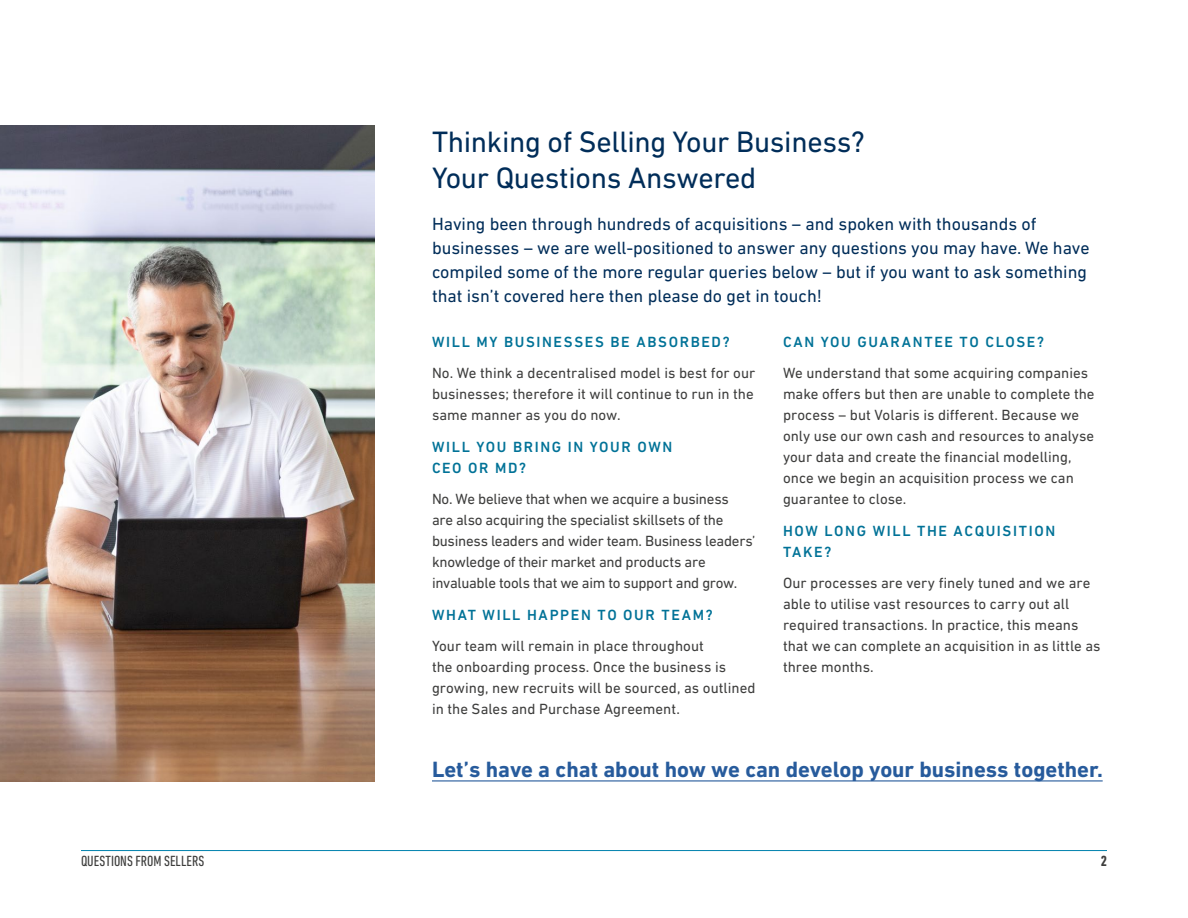
<style>
.page{position:relative;width:1188px;height:918px;background:#fff}
.page>*{position:absolute;margin:0;border:0;box-sizing:border-box;transform-origin:0 0}
.t1{font:30px/36px "DIN Next LT Pro";letter-spacing:-.01em;color:#002d59}
.body_copy___half_lin{font:700 22.5px "DIN Next LT Pro";color:#275b9c}
.intro{font:18px/24px "DIN Next LT Pro";color:#002d59}
.body_copy___half_lin-2{font:15px/21px "DIN Next LT Pro";color:#3d3d3c}
.body_copy___half_lin-3{font:15px/21px "DIN Next LT Pro";letter-spacing:-.02em;color:#3d3d3c}
.t2{font:500 15px/21px "DIN Next LT Pro";letter-spacing:.11em;color:#007297}
.t3{font:condensed 15px "DIN Next LT Pro";color:#3d3d3c}
.t4{font:700 condensed 15px "DIN Next LT Pro";color:#3d3d3c}
</style>
<div class="page">
<hr style="left:81px;top:850px;width:1026px;height:1px;background:#0082ae">
<img style="left:0;top:126px;width:375px;height:655px">
<hr style="left:432px;top:780px;width:671px;height:1px;background:#275b9c">
<h1 class="t1" style="left:432px;top:124px;width:434px">Thinking of Selling Your Business?<br>Your Questions Answered</h1>
<p class="intro" style="left:432px;top:212px;width:659px">Having been through hundreds of acquisitions – and spoken with thousands of businesses – we are well-positioned to answer any questions you may have. We have compiled some of the more regular queries below – but if you want to ask something that isn’t covered here then please do get in touch!</p>
<h2 class="t2" style="left:432px;top:331px;width:299px">WILL MY BUSINESSES BE ABSORBED?</h2>
<p class="body_copy___half_lin-2" style="left:432px;top:362px;width:325px;text-align:justify">No. We think a decentralised model is best for our businesses; therefore it will continue to run in the same manner as you do now.</p>
<h2 class="t2" style="left:432px;top:436px;width:242px">WILL YOU BRING IN YOUR OWN<br>CEO OR MD?</h2>
<p class="body_copy___half_lin-3" style="left:432px;top:488px;width:325px">No. We believe that when we acquire a business<br>are also acquiring the specialist skillsets of the business leaders and wider team. Business leaders’ knowledge of their market and products are invaluable tools that we aim to support and grow.</p>
<h2 class="t2" style="left:432px;top:604px;width:282px">WHAT WILL HAPPEN TO OUR TEAM?</h2>
<p class="body_copy___half_lin-2" style="left:432px;top:635px;width:325px">Your team will remain in place throughout<br>the onboarding process. Once the business is growing, new recruits will be sourced, as outlined in the Sales and Purchase Agreement.</p>
<h2 class="t2" style="left:783px;top:331px;width:263px">CAN YOU GUARANTEE TO CLOSE?</h2>
<p class="body_copy___half_lin-2" style="left:783px;top:362px;width:313px">We understand that some acquiring companies make offers but then are unable to complete the process – but Volaris is different. Because we only use our own cash and resources to analyse your data and create the financial modelling, once we begin an acquisition process we can guarantee to close.</p>
<h2 class="t2" style="left:783px;top:520px;width:274px">HOW LONG WILL THE ACQUISITION<br>TAKE?</h2>
<p class="body_copy___half_lin-2" style="left:783px;top:572px;width:319px">Our processes are very finely tuned and we are able to utilise vast resources to carry out all required transactions. In practice, this means that we can complete an acquisition in as little as three months.</p>
<p class="body_copy___half_lin" style="left:432px;top:756px;width:673px">Let’s have a chat about how we can develop your business together.</p>
<p class="t3" style="left:81px;top:853px;width:125px">QUESTIONS FROM SELLERS</p>
<p class="t4" style="left:1101px;top:853px;width:8px">2</p>
</div>
